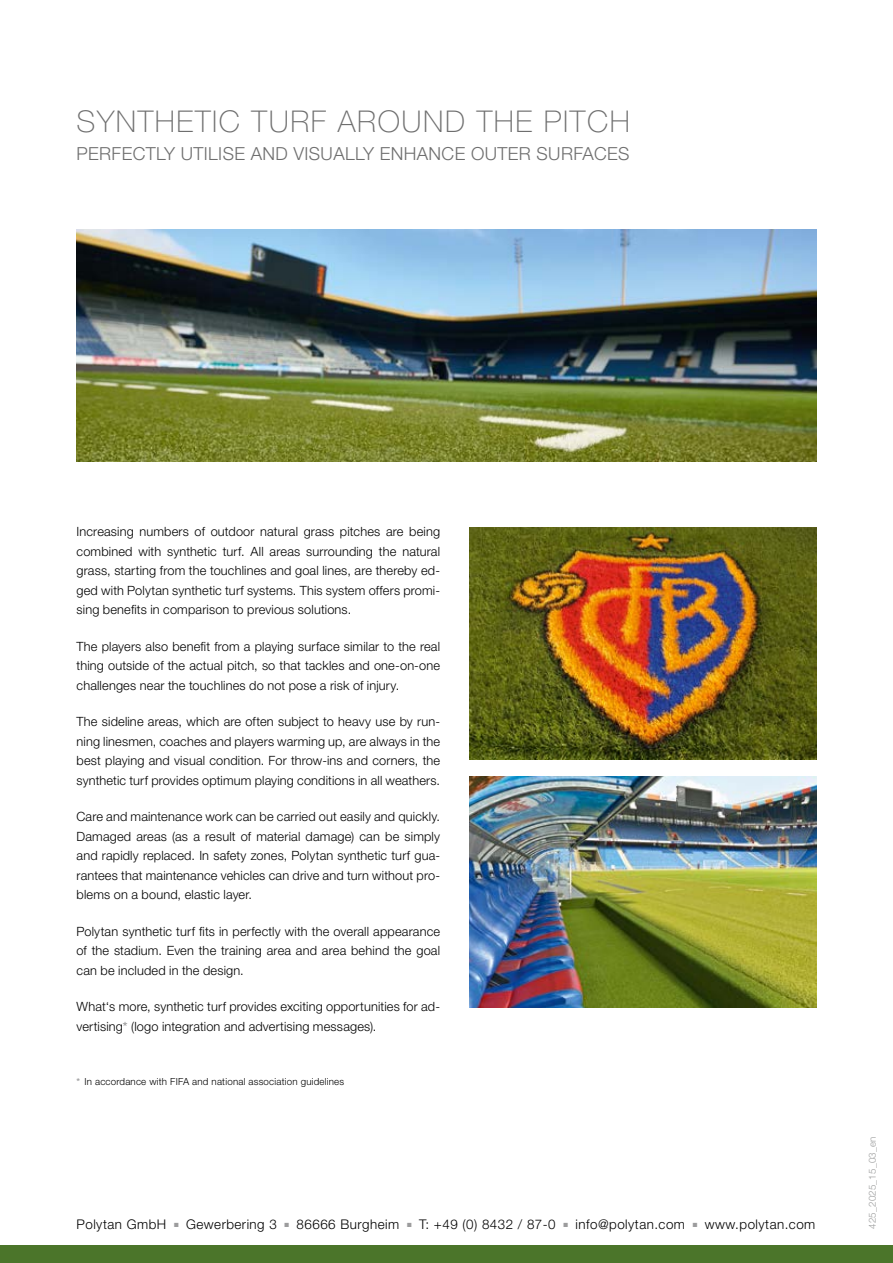
<style>
.page{position:relative;width:893px;height:1263px;background:#fff}
.page>*{position:absolute;margin:0;border:0;box-sizing:border-box;transform-origin:0 0}
.t1{font:100 30px "Helvetica Neue LT Std";letter-spacing:.055em;color:#6e6e6e}
.t2{font:300 18px "Helvetica Neue LT Std";letter-spacing:.02em;color:#6e6e6e}
.t3{font:300 13.35px "Helvetica Neue LT Std";letter-spacing:.035em;color:#000}
.t4{font:300 12.75px/19.5px "Helvetica Neue LT Std";letter-spacing:.01em;color:#000;text-align:justify}
.t5{font:300 9.75px "Helvetica Neue LT Std";letter-spacing:.02em;color:#000}
.t6{font:300 9.75px "Helvetica Neue LT Std";letter-spacing:.02em;color:#9e9f9f}
.s1{font-weight:500;color:#9c9c9d}
</style>
<div class="page">
<div style="left:0;top:1246px;width:893px;height:17px;background:#4b752a"></div>
<img style="left:77px;top:230px;width:739px;height:231px">
<img style="left:470px;top:776px;width:346px;height:232px">
<img style="left:470px;top:527px;width:346px;height:232px">
<h1 class="t1" style="left:77px;top:104px;width:555px">SYNTHETIC TURF AROUND THE PITCH</h1>
<h2 class="t2" style="left:77px;top:143px;width:554px">PERFECTLY UTILISE AND VISUALLY ENHANCE OUTER SURFACES</h2>
<p class="t4" style="left:77px;top:522px;width:365px">Increasing numbers of outdoor natural grass pitches are being combined with synthetic turf. All areas surrounding the natural grass, starting from the touchlines and goal lines, are thereby ed&shy;ged with Polytan synthetic turf systems. This system offers promi&shy;sing benefits in comparison to previous solutions.</p>
<p class="t4" style="left:77px;top:636px;width:365px">The players also benefit from a playing surface similar to the real thing outside of the actual pitch, so that tackles and one-on-one challenges near the touchlines do not pose a risk of injury.</p>
<p class="t4" style="left:77px;top:712px;width:365px">The sideline areas, which are often subject to heavy use by run&shy;ning linesmen, coaches and players warming up, are always in the best playing and visual condition. For throw-ins and corners, the synthetic turf provides optimum playing conditions in all weathers.</p>
<p class="t4" style="left:77px;top:807px;width:365px">Care and maintenance work can be carried out easily and quickly.<br>Damaged areas (as a result of material damage) can be simply and rapidly replaced. In safety zones, Polytan synthetic turf gua&shy;rantees that maintenance vehicles can drive and turn without pro&shy;blems on a bound, elastic layer.</p>
<p class="t4" style="left:77px;top:921px;width:365px">Polytan synthetic turf fits in perfectly with the overall appearance of the stadium. Even the training area and area behind the goal can be included in the design.</p>
<p class="t4" style="left:77px;top:997px;width:365px">What‘s more, synthetic turf provides exciting opportunities for ad&shy;vertising<span class="s1">*</span> (logo integration and advertising messages).</p>
<p class="t5" style="left:77px;top:1075px;width:269px"><span class="s1">*</span> In accordance with FIFA and national association guidelines</p>
<p class="t3" style="left:77px;top:1216px;width:91px">Polytan GmbH</p>
<p class="t3" style="left:174px;top:1216px;width:104px"><sup>■</sup> Gewerbering 3</p>
<p class="t3" style="left:285px;top:1216px;width:116px"><sup>■</sup> 86666 Burgheim</p>
<p class="t3" style="left:407px;top:1216px;width:150px"><sup>■</sup> T: +49 (0) 8432 / 87-0</p>
<p class="t3" style="left:563px;top:1216px;width:123px"><sup>■</sup> info@polytan.com</p>
<p class="t3" style="left:693px;top:1216px;width:124px"><sup>■</sup> www.polytan.com</p>
<p class="t6" style="left:866px;top:1229px;width:94px;rotate:-90deg">425_2025_15_03_en</p>
</div>
